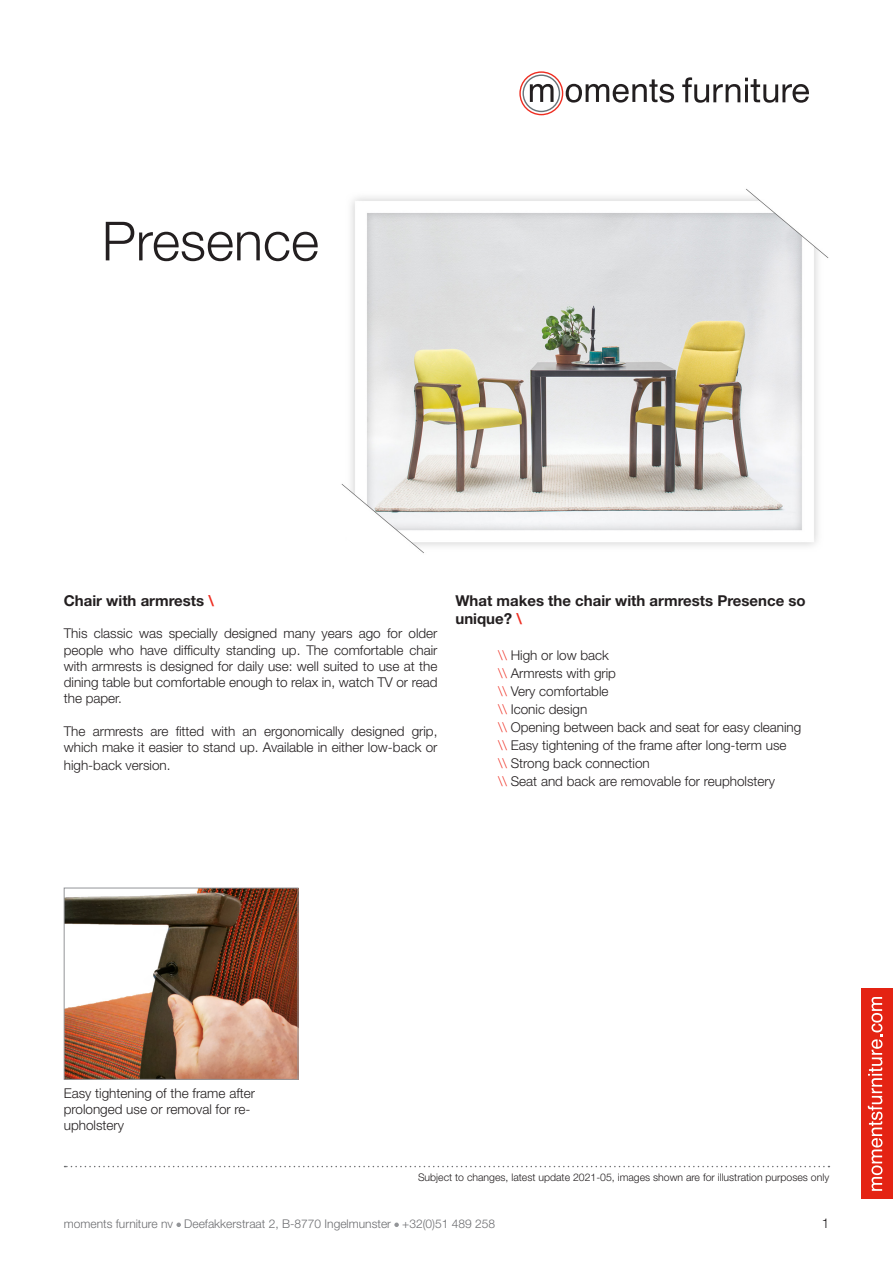
<style>
.page{position:relative;width:893px;height:1263px;background:#fff}
.page>*{position:absolute;margin:0;border:0;box-sizing:border-box;transform-origin:0 0}
.t1{font:300 54px "Helvetica Neue LT Std";color:#231f20}
.gewone_tekst{font:700 15px/18px "Helvetica Neue LT Std";color:#231f20}
.Basis_9pt{font:300 13.5px/16.2px "Helvetica Neue LT Std";color:#231f20}
.gewone_tekst-2{font:300 13.5px "Helvetica Neue LT Std";color:#231f20}
.t2{font:300 12px "Helvetica Neue LT Std";color:#6c6d70}
.t3{font:300 10.5px "Helvetica Neue LT Std";color:#231f20}
.s1{color:#ee2e22}
</style>
<div class="page">
<svg style="left:176px;top:1222px;width:5px;height:5px"></svg>
<svg style="left:394px;top:1222px;width:5px;height:5px"></svg>
<div style="left:861px;top:989px;width:32px;height:210px;background:#e42313"></div>
<svg style="left:868px;top:997px;width:14px;height:194px"></svg>
<svg style="left:65px;top:1166px;width:764px;height:1px"></svg>
<svg style="left:519px;top:71px;width:155px;height:44px"></svg>
<svg style="left:682px;top:77px;width:127px;height:26px"></svg>
<img style="left:341px;top:189px;width:488px;height:364px">
<img style="left:66px;top:890px;width:230px;height:188px">
<div style="left:64px;top:888px;width:234px;height:192px;border:1px solid #939598"></div>
<h1 class="t1" style="left:102px;top:208px;width:219px">Presence</h1>
<p class="gewone_tekst" style="left:64px;top:591px;width:152px">Chair with armrests <span class="s1">\</span></p>
<p class="Basis_9pt" style="left:64px;top:625px;width:375px;text-align:justify">This classic was specially designed many years ago for older people who have difficulty standing up. The comfortable chair with armrests is designed for daily use: well suited to use at the dining table but comfortable enough to relax in, watch TV or read the paper.</p>
<p class="Basis_9pt" style="left:64px;top:722px;width:375px">The armrests are fitted with an ergonomically designed grip, which make it easier to stand up. Available in either low-back or</p>
<p class="Basis_9pt" style="left:64px;top:757px;width:108px">high-back version.</p>
<p class="gewone_tekst" style="left:455px;top:591px;width:352px">What makes the chair with armrests Presence so unique? <span class="s1">\</span></p>
<p class="gewone_tekst-2" style="left:498px;top:647px;width:113px"><span class="s1">\\</span> High or low back</p>
<p class="gewone_tekst-2" style="left:498px;top:665px;width:120px"><span class="s1">\\</span> Armrests with grip</p>
<p class="gewone_tekst-2" style="left:498px;top:683px;width:112px"><span class="s1">\\</span> Very comfortable</p>
<p class="gewone_tekst-2" style="left:498px;top:701px;width:91px"><span class="s1">\\</span> Iconic design</p>
<p class="gewone_tekst-2" style="left:498px;top:719px;width:305px"><span class="s1">\\</span> Opening between back and seat for easy cleaning</p>
<p class="gewone_tekst-2" style="left:498px;top:737px;width:290px"><span class="s1">\\</span> Easy tightening of the frame after long-term use</p>
<p class="gewone_tekst-2" style="left:498px;top:755px;width:153px"><span class="s1">\\</span> Strong back connection</p>
<p class="gewone_tekst-2" style="left:498px;top:773px;width:279px"><span class="s1">\\</span> Seat and back are removable for reupholstery</p>
<p class="Basis_9pt" style="left:64px;top:1085px;width:193px">Easy tightening of the frame after prolonged use or removal for re&shy;upholstery</p>
<p class="t3" style="left:418px;top:1170px;width:413px">Subject to changes, latest update 2021-05, images shown are for illustration purposes only</p>
<p class="t2" style="left:64px;top:1216px;width:433px">moments furniture nv Deefakkerstraat 2, B-8770 Ingelmunster +32(0)51 489 258</p>
<p class="Basis_9pt" style="left:822px;top:1214px;width:9px">1</p>
</div>
